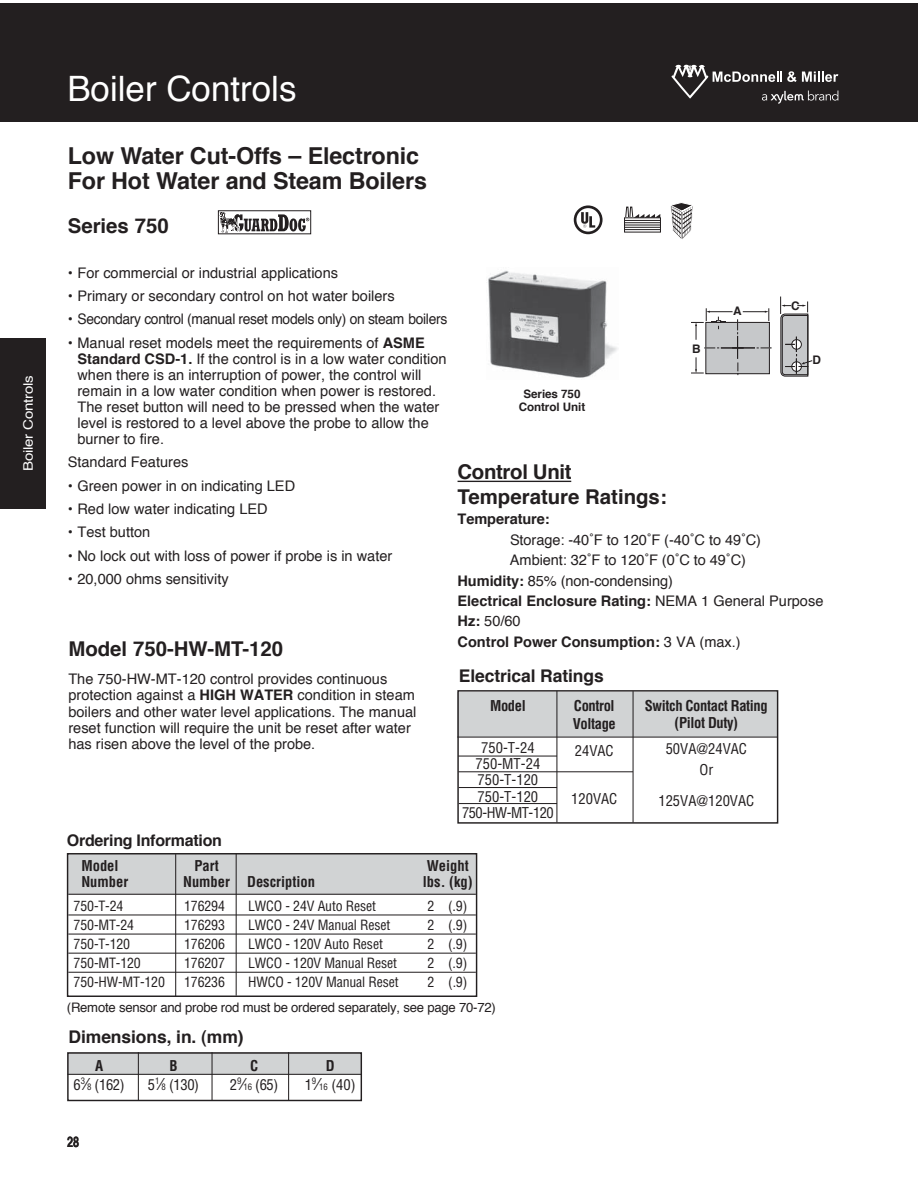
<style>
.page{position:relative;width:918px;height:1188px;background:#fff}
.page>*{position:absolute;margin:0;border:0;box-sizing:border-box;transform-origin:0 0}
.t1{font:34.95px "Helvetica";color:#fff}
.t2{font:700 23.25px/24.8px "Helvetica";letter-spacing:-.005em;color:#231f20}
.t3{font:700 20.4px/24.8px "Helvetica";color:#231f20}
.t4{font:700 17.55px "Helvetica";letter-spacing:-.005em;color:#231f20}
.t5{font:700 16.05px "Helvetica";letter-spacing:-.015em;color:#231f20}
.t6{font:14.55px/16px "Helvetica";color:#231f20}
.t7{font:condensed 14.55px/16px "Helvetica";color:#231f20;text-align:center}
.t8{font:700 14.55px "Helvetica";color:#231f20}
.t9{font:700 condensed 14.55px/17.1px "Helvetica";letter-spacing:-.025em;color:#231f20}
.t10{font:14.55px "Helvetica";letter-spacing:-.02em;color:#231f20}
.t11{font:700 condensed 14.55px "Helvetica";color:#231f20}
.t12{font:700 14.55px "Helvetica";color:#231f20;scale:.75 1}
.t13{font:condensed 13.8px "Helvetica";letter-spacing:-.01em;color:#231f20}
.t14{font:13.05px "Helvetica";letter-spacing:-.015em;color:#231f20}
.t15{font:13.05px "Helvetica";letter-spacing:-.015em;color:#fff;scale:1.15 1}
.t16{font:700 11.85px "Helvetica";color:#231f20}
.t17{font:700 11.7px/13px "Helvetica";letter-spacing:-.005em;color:#231f20;text-align:center}
.s1{font-weight:700}
.s2{font-weight:400}
.s3{font-size:16.05px}
.s4{font-size:8.7px}
</style>
<div class="page">
<div style="left:905px;top:4px;width:13px;height:118px;background:#231f20"></div>
<div style="left:0;top:338px;width:46px;height:170px;background:#231f20"></div>
<div style="left:0;top:4px;width:905px;height:118px;background:#231f20"></div>
<svg style="left:672px;top:65px;width:166px;height:39px"></svg>
<div style="left:67px;top:1052px;width:294px;height:22px;background:#d1d3d4"></div>
<div style="left:67px;top:1052px;width:295px;height:49px;border:1px solid #231f20"></div>
<hr style="left:138px;top:1052px;width:1px;height:49px;background:#231f20">
<hr style="left:212px;top:1052px;width:1px;height:48px;background:#231f20">
<hr style="left:288px;top:1052px;width:1px;height:49px;background:#231f20">
<div style="left:67px;top:854px;width:409px;height:41px;background:#d1d3d4"></div>
<div style="left:67px;top:853px;width:410px;height:144px;border:1px solid #231f20"></div>
<hr style="left:68px;top:894px;width:408px;height:1px;background:#231f20">
<hr style="left:68px;top:914px;width:408px;height:1px;background:#231f20">
<hr style="left:68px;top:934px;width:408px;height:1px;background:#231f20">
<hr style="left:68px;top:953px;width:408px;height:1px;background:#231f20">
<hr style="left:68px;top:972px;width:408px;height:1px;background:#231f20">
<div style="left:218px;top:211px;width:93px;height:23px;border:1px solid #231f20"></div>
<svg style="left:218px;top:210px;width:91px;height:25px"></svg>
<img style="left:488px;top:271px;width:130px;height:107px">
<div style="left:457px;top:692px;width:320px;height:45px;background:#d1d3d4"></div>
<div style="left:457px;top:690px;width:321px;height:134px;border:1px solid #231f20"></div>
<hr style="left:457px;top:737px;width:320px;height:1px;background:#231f20">
<hr style="left:458px;top:756px;width:99px;height:1px;background:#231f20">
<hr style="left:458px;top:771px;width:175px;height:1px;background:#231f20">
<hr style="left:459px;top:787px;width:98px;height:1px;background:#231f20">
<hr style="left:459px;top:803px;width:98px;height:1px;background:#231f20">
<hr style="left:556px;top:691px;width:1px;height:131px;background:#231f20">
<hr style="left:633px;top:691px;width:1px;height:131px;background:#231f20">
<hr style="left:67px;top:1074px;width:295px;height:1px;background:#231f20">
<svg style="left:670px;top:202px;width:23px;height:37px"></svg>
<svg style="left:626px;top:219px;width:33px;height:8px"></svg>
<div style="left:624px;top:217px;width:37px;height:15px;border:1px solid #231f20"></div>
<hr style="left:624px;top:220px;width:37px;height:1px;background:#231f20">
<hr style="left:624px;top:222px;width:37px;height:1px;background:#231f20">
<hr style="left:624px;top:225px;width:37px;height:1px;background:#231f20">
<hr style="left:624px;top:227px;width:37px;height:1px;background:#231f20">
<hr style="left:624px;top:229px;width:37px;height:1px;background:#231f20">
<svg style="left:625px;top:206px;width:35px;height:13px"></svg>
<svg style="left:691px;top:308px;width:81px;height:67px"></svg>
<svg style="left:780px;top:297px;width:33px;height:80px"></svg>
<hr style="left:458px;top:481px;width:113px;height:1px;background:#231f20">
<hr style="left:175px;top:854px;width:1px;height:142px;background:#231f20">
<hr style="left:236px;top:854px;width:1px;height:142px;background:#231f20">
<svg style="left:574px;top:205px;width:29px;height:29px"></svg>
<p class="t15" style="left:23px;top:471px;width:84px;rotate:-90deg">Boiler Controls</p>
<h1 class="t1" style="left:67px;top:74px;width:231px">Boiler Controls</h1>
<h2 class="t2" style="left:68px;top:146px;width:361px">Low Water Cut-Offs – Electronic<br>For Hot Water and Steam Boilers</h2>
<h3 class="t3" style="left:68px;top:215px;width:102px">Series 750</h3>
<p class="t6" style="left:68px;top:266px;width:272px">• For commercial or industrial applications</p>
<p class="t6" style="left:68px;top:289px;width:328px">• Primary or secondary control on hot water boilers</p>
<p class="t10" style="left:68px;top:313px;width:381px">• Secondary control (manual reset models only) on steam boilers</p>
<p class="t6" style="left:77px;top:336px;width:371px;text-indent:-10px">• Manual reset models meet the requirements of <span class="s1">ASME Standard CSD-1.</span> If the control is in a low water condition when there is an interruption of power, the control will remain in a low water condition when power is restored.<br>The reset button will need to be pressed when the water level is restored to a level above the probe to allow the burner to fire.</p>
<p class="t6" style="left:68px;top:455px;width:122px">Standard Features</p>
<p class="t6" style="left:68px;top:479px;width:229px">• Green power in on indicating LED</p>
<p class="t6" style="left:68px;top:502px;width:201px">• Red low water indicating LED</p>
<p class="t6" style="left:68px;top:525px;width:84px">• Test button</p>
<p class="t6" style="left:68px;top:549px;width:326px">• No lock out with loss of power if probe is in water</p>
<p class="t6" style="left:68px;top:572px;width:163px">• 20,000 ohms sensitivity</p>
<h3 class="t3" style="left:68px;top:638px;width:216px">Model 750-HW-MT-120</h3>
<p class="t6" style="left:68px;top:672px;width:350px">The 750-HW-MT-120 control provides continuous protection against a <span class="s1">HIGH WATER</span> condition in steam boilers and other water level applications. The manual reset function will require the unit be reset after water has risen above the level of the probe.</p>
<p class="t5" style="left:67px;top:834px;width:157px">Ordering Information</p>
<p class="t17" style="left:519px;top:388px;width:68px">Series 750<br>Control Unit</p>
<p class="t16" style="left:692px;top:344px;width:10px">B</p>
<p class="t16" style="left:733px;top:306px;width:10px">A</p>
<p class="t16" style="left:791px;top:301px;width:10px">C</p>
<p class="t16" style="left:813px;top:355px;width:10px">D</p>
<h3 class="t3" style="left:458px;top:461px;width:211px">Control Unit<br>Temperature Ratings:</h3>
<p class="t8" style="left:458px;top:513px;width:94px">Temperature:</p>
<p class="t6" style="left:510px;top:533px;width:253px">Storage: -40˚F to 120˚F (-40˚C to 49˚C)</p>
<p class="t6" style="left:510px;top:553px;width:237px">Ambient: 32˚F to 120˚F (0˚C to 49˚C)</p>
<p class="t6" style="left:458px;top:574px;width:217px"><span class="s1">Humidity:</span> 85% (non-condensing)</p>
<p class="t8" style="left:458px;top:595px;width:367px">Electrical Enclosure Rating: <span class="s2">NEMA 1 General Purpose</span></p>
<p class="t6" style="left:458px;top:614px;width:65px"><span class="s1">Hz:</span> 50/60</p>
<p class="t8" style="left:458px;top:636px;width:285px">Control Power Consumption: <span class="s2">3 VA (max.)</span></p>
<p class="t4" style="left:459px;top:669px;width:147px">Electrical Ratings</p>
<p class="t9" style="left:490px;top:699px;width:37px">Model</p>
<p class="t7" style="left:462px;top:741px;width:93px">750-T-24<br>750-MT-24<br>750-T-120<br>750-T-120<br>750-HW-MT-120</p>
<p class="t9" style="left:573px;top:699px;width:45px">Control<br>Voltage</p>
<p class="t7" style="left:575px;top:743px;width:40px">24VAC</p>
<p class="t7" style="left:571px;top:792px;width:48px">120VAC</p>
<p class="t9" style="left:645px;top:699px;width:125px;line-height:16px;text-align:center">Switch Contact Rating (Pilot Duty)</p>
<p class="t7" style="left:666px;top:739px;width:83px;line-height:21.1px">50VA@24VAC<br>Or</p>
<p class="t7" style="left:658px;top:794px;width:97px">125VA@120VAC</p>
<p class="t9" style="left:81px;top:859px;width:39px">Model</p>
<p class="t9" style="left:194px;top:859px;width:26px">Part</p>
<p class="t9" style="left:427px;top:859px;width:44px">Weight</p>
<p class="t9" style="left:81px;top:875px;width:48px">Number</p>
<p class="t11" style="left:183px;top:876px;width:133px">Number Description</p>
<p class="t9" style="left:423px;top:875px;width:51px">lbs. (kg)</p>
<p class="t13" style="left:74px;top:900px;width:51px">750-T-24</p>
<p class="t13" style="left:184px;top:900px;width:42px">176294</p>
<p class="t13" style="left:248px;top:900px;width:129px">LWCO - 24V Auto Reset</p>
<p class="t13" style="left:428px;top:900px;width:41px">2 (.9)</p>
<p class="t13" style="left:74px;top:920px;width:62px">750-MT-24</p>
<p class="t13" style="left:184px;top:920px;width:42px">176293</p>
<p class="t13" style="left:248px;top:920px;width:144px">LWCO - 24V Manual Reset</p>
<p class="t13" style="left:428px;top:920px;width:41px">2 (.9)</p>
<p class="t13" style="left:74px;top:939px;width:58px">750-T-120</p>
<p class="t13" style="left:184px;top:939px;width:42px">176206</p>
<p class="t13" style="left:248px;top:939px;width:136px">LWCO - 120V Auto Reset</p>
<p class="t13" style="left:428px;top:939px;width:41px">2 (.9)</p>
<p class="t13" style="left:74px;top:958px;width:69px">750-MT-120</p>
<p class="t13" style="left:184px;top:958px;width:42px">176207</p>
<p class="t13" style="left:248px;top:958px;width:151px">LWCO - 120V Manual Reset</p>
<p class="t13" style="left:428px;top:958px;width:41px">2 (.9)</p>
<p class="t13" style="left:74px;top:977px;width:93px">750-HW-MT-120</p>
<p class="t13" style="left:184px;top:977px;width:42px">176236</p>
<p class="t13" style="left:248px;top:977px;width:152px">HWCO - 120V Manual Reset</p>
<p class="t13" style="left:428px;top:977px;width:41px">2 (.9)</p>
<p class="t14" style="left:67px;top:1002px;width:431px">(Remote sensor and probe rod must be ordered separately, see page 70-72)</p>
<p class="t4" style="left:69px;top:1029px;width:176px">Dimensions, in. (mm)</p>
<p class="t9" style="left:95px;top:1059px;width:10px">A</p>
<p class="t9" style="left:169px;top:1059px;width:10px">B</p>
<p class="t9" style="left:250px;top:1059px;width:10px">C</p>
<p class="t9" style="left:326px;top:1059px;width:10px">D</p>
<p class="t7" style="left:74px;top:1078px;width:53px">6<sup>3</sup><span class="s3">⁄</span><span class="s4">8</span> (162)</p>
<p class="t7" style="left:148px;top:1078px;width:53px">5<sup>1</sup><span class="s3">⁄</span><span class="s4">8</span> (130)</p>
<p class="t7" style="left:230px;top:1078px;width:50px">2<sup>9</sup><span class="s3">⁄</span><span class="s4">16</span> (65)</p>
<p class="t7" style="left:305px;top:1078px;width:52px">1<sup>9</sup><span class="s3">⁄</span><span class="s4">16</span> (40)</p>
<p class="t12" style="left:67px;top:1136px;width:18px">28</p>
</div>
